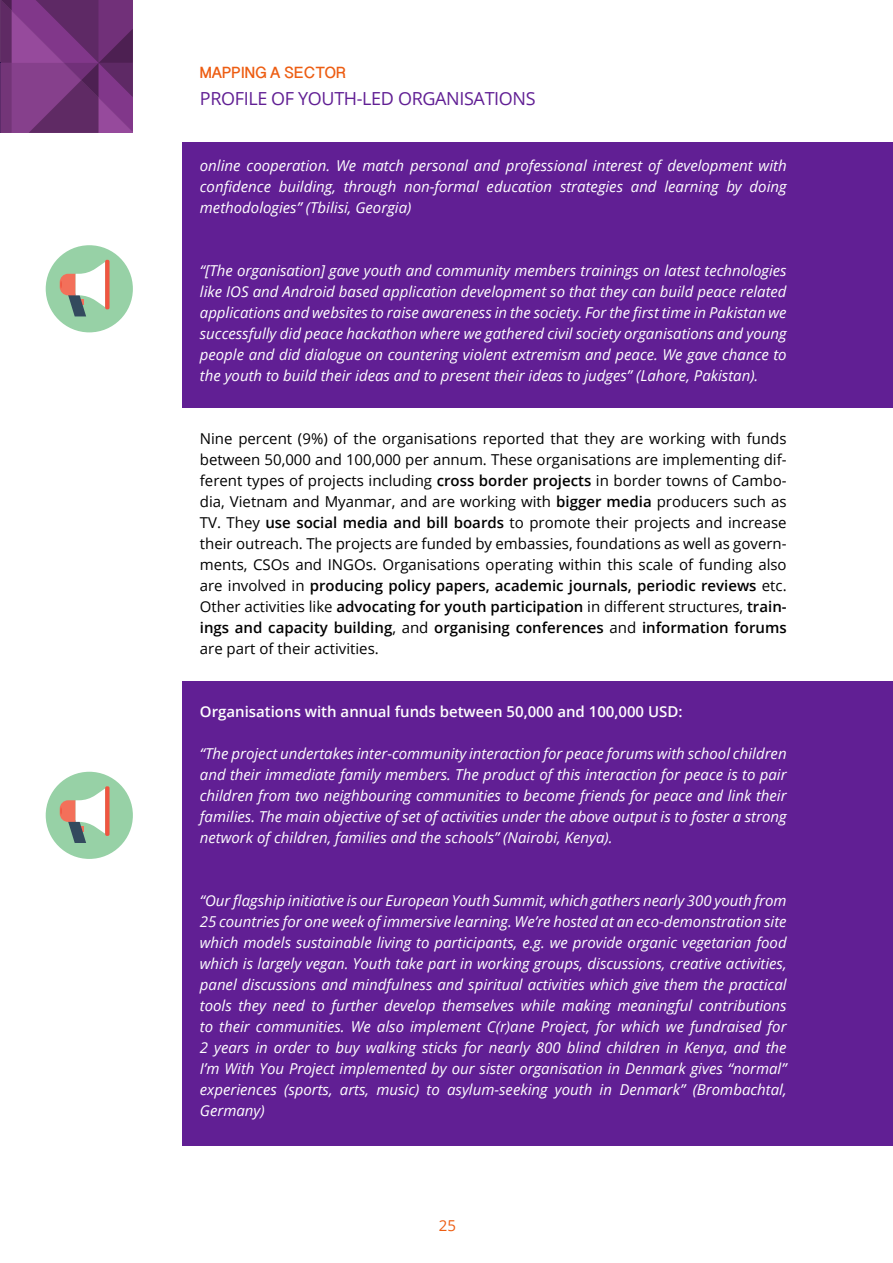
<style>
.page{position:relative;width:893px;height:1263px;background:#fff}
.page>*{position:absolute;margin:0;border:0;box-sizing:border-box;transform-origin:0 0}
.t1{font:18px "Open Sans";color:#611f94}
.t2{font:700 18px "Oriya Sangam MN";color:#ed5d12}
.t3{font:italic 15px/21px "Open Sans";color:#fff;text-align:justify}
.t4{font:15px/21px "Open Sans";color:#000;text-align:justify}
.t5{font:600 15px "Open Sans";color:#fff}
.t6{font:15px "Open Sans";color:#ed5d12}
.s1{font-weight:600}
</style>
<div class="page">
<div style="left:183px;top:681px;width:710px;height:464px;background:#611f94"></div>
<div style="left:183px;top:142px;width:710px;height:266px;background:#611f94"></div>
<div style="left:46px;top:772px;width:87px;height:87px;background:#97d1a6;border-radius:50%"></div>
<div style="left:105px;top:786px;width:5px;height:50px;background:#f05540;border-radius:2px"></div>
<svg style="left:60px;top:788px;width:45px;height:55px"></svg>
<div style="left:46px;top:245px;width:87px;height:87px;background:#97d1a6;border-radius:50%"></div>
<div style="left:105px;top:260px;width:5px;height:49px;background:#f05540;border-radius:2px"></div>
<svg style="left:60px;top:262px;width:45px;height:54px"></svg>
<svg style="left:0;top:0;width:133px;height:133px"></svg>
<p class="t2" style="left:200px;top:62px;width:148px">mapping a sector</p>
<p class="t1" style="left:200px;top:87px;width:21px">Profile</p>
<p class="t1" style="left:271px;top:87px;width:50px">of Youth</p>
<p class="t1" style="left:357px;top:87px;width:17px">-led</p>
<p class="t1" style="left:398px;top:87px;width:25px">Organisations</p>
<p class="t3" style="left:200px;top:155px;width:588px">online cooperation. We match personal and professional interest of development with confidence building, through non-formal education strategies and learning by doing methodologies” (Tbilisi, Georgia)</p>
<p class="t3" style="left:200px;top:260px;width:588px">“[The organisation] gave youth and community members trainings on latest technologies like IOS and Android based application development so that they can build peace related applications and websites to raise awareness in the society. For the first time in Pakistan we successfully did peace hackathon where we gathered civil society organisations and young people and did dialogue on countering violent extremism and peace. We gave chance to the youth to build their ideas and to present their ideas to judges” (Lahore, Pakistan).</p>
<p class="t4" style="left:200px;top:428px;width:588px">Nine percent (9%) of the organisations reported that they are working with funds between 50,000 and 100,000 per annum. These organisations are implementing dif&shy;ferent types of projects including <span class="s1">cross border projects</span> in border towns of Cambo&shy;dia, Vietnam and Myanmar, and are working with <span class="s1">bigger media</span> producers such as TV. They <span class="s1">use social media and bill boards</span> to promote their projects and increase their outreach. The projects are funded by embassies, foundations as well as govern&shy;ments, CSOs and INGOs. Organisations operating within this scale of funding also are involved in <span class="s1">producing policy papers, academic journals, periodic reviews</span> etc.<br>Other activities like <span class="s1">advocating for youth participation</span> in different structures, <span class="s1">train&shy;ings and capacity building</span>, and <span class="s1">organising conferences</span> and <span class="s1">information forums </span>are part of their activities.</p>
<p class="t5" style="left:200px;top:701px;width:484px">Organisations with annual funds between 50,000 and 100,000 USD:</p>
<p class="t3" style="left:200px;top:743px;width:588px">“The project undertakes inter-community interaction for peace forums with school children and their immediate family members. The product of this interaction for peace is to pair children from two neighbouring communities to become friends for peace and link their families. The main objective of set of activities under the above output is to foster a strong network of children, families and the schools” (Nairobi, Kenya).</p>
<p class="t3" style="left:200px;top:890px;width:588px">“Our flagship initiative is our European Youth Summit, which gathers nearly 300 youth from 25 countries for one week of immersive learning. We’re hosted at an eco-demonstration site which models sustainable living to participants, e.g. we provide organic vegetarian food which is largely vegan. Youth take part in working groups, discussions, creative activities, panel discussions and mindfulness and spiritual activities which give them the practical tools they need to further develop themselves while making meaningful contributions to their communities. We also implement C(r)ane Project, for which we fundraised for 2 years in order to buy walking sticks for nearly 800 blind children in Kenya, and the I’m With You Project implemented by our sister organisation in Denmark gives “normal” experiences (sports, arts, music) to asylum-seeking youth in Denmark” (Brombachtal, Germany)</p>
<p class="t6" style="left:439px;top:1215px;width:19px">25</p>
</div>
